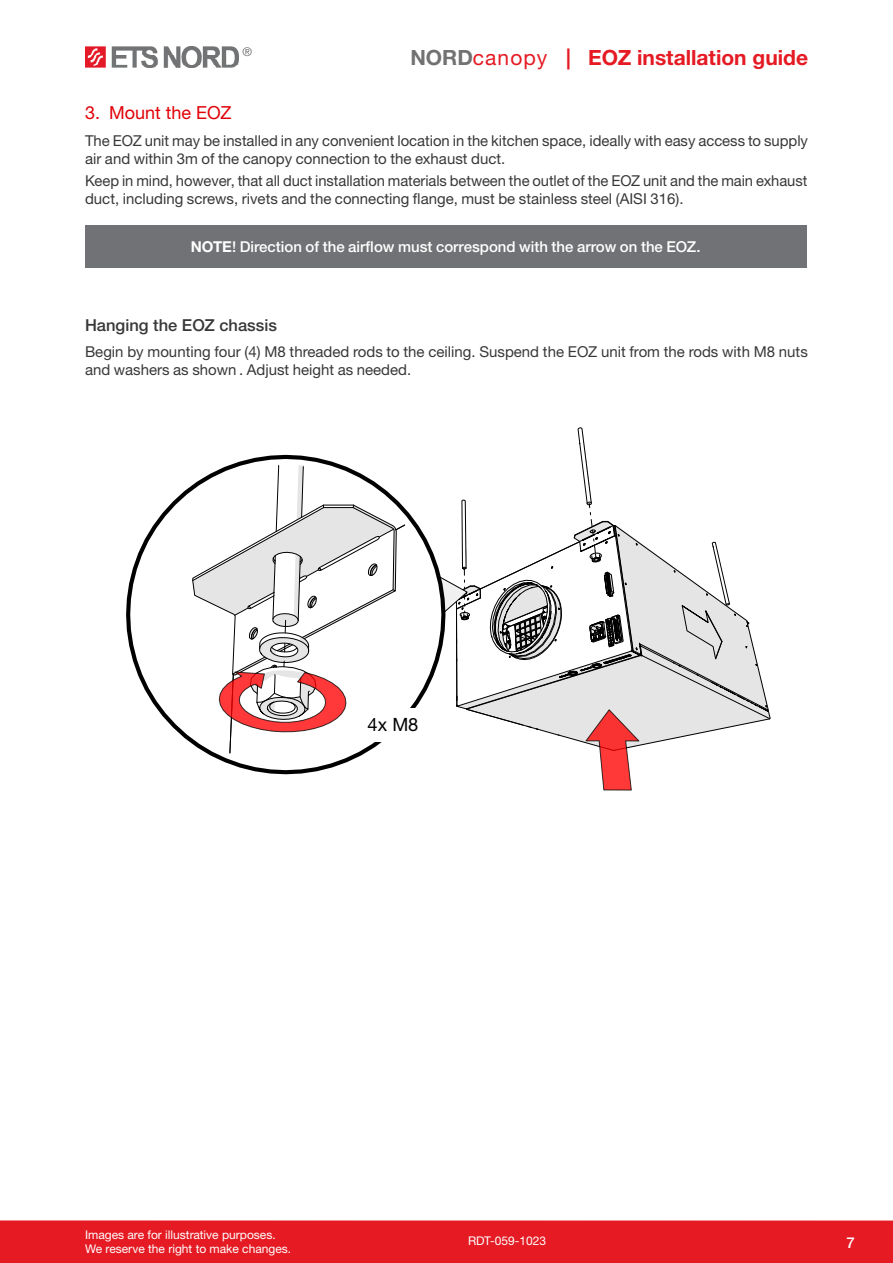
<style>
.page{position:relative;width:893px;height:1263px;background:#fff}
.page>*{position:absolute;margin:0;border:0;box-sizing:border-box;transform-origin:0 0}
.t1{font:700 21px "Helvetica Neue LTW1 G";color:#e51a23}
.t2{font:18.3px "Helvetica Neue LTW1 G";color:#000}
.t3{font:18px "Helvetica Neue LTW1 G";color:#e10008}
.Väike_pealkiri{font:500 16.5px "Helvetica Neue LTW1 G";color:#383839}
.Tekst{font:15px/18px "Helvetica Neue LTW1 G";color:#383839}
.Hoiatustekst_valge{font:500 15px "Helvetica Neue LTW1 G";color:#fff}
.t4{font:12px/14.4px "Helvetica Neue LTW1 G";color:#fff}
.t5{font:12px "Helvetica Neue LTW1 G";color:#727272}
.s1{color:#727272}
.s2{font-weight:400}
.s3{font-weight:700}
</style>
<div class="page">
<div style="left:0;top:1220px;width:893px;height:43px;background:#e51a23"></div>
<img style="left:85px;top:47px;width:154px;height:21px">
<div style="left:85px;top:225px;width:721px;height:43px;background:#717275"></div>
<svg style="left:448px;top:427px;width:322px;height:364px"></svg>
<svg style="left:126px;top:454px;width:322px;height:321px"></svg>
<div style="left:363px;top:708px;width:65px;height:33px;background:#fff"></div>
<p class="t5" style="left:243px;top:44px;width:11px">®</p>
<h1 class="t1" style="left:410px;top:44px;width:399px"><span class="s1">NORD</span><span class="s2">canopy</span> | EOZ installation guide</h1>
<p class="t3" style="left:85px;top:102px;width:148px">3. Mount the EOZ</p>
<p class="Tekst" style="left:85px;top:131px;width:724px">The EOZ unit may be installed in any convenient location in the kitchen space, ideally with easy access to supply air and within 3m of the canopy connection to the exhaust duct.</p>
<p class="Tekst" style="left:85px;top:171px;width:724px">Keep in mind, however, that all duct installation materials between the outlet of the EOZ unit and the main exhaust duct, including screws, rivets and the connecting flange, must be stainless steel (AISI 316).</p>
<p class="Hoiatustekst_valge" style="left:191px;top:238px;width:511px"><span class="s3">NOTE</span>! Direction of the airflow must correspond with the arrow on the EOZ.</p>
<p class="Väike_pealkiri" style="left:85px;top:315px;width:193px">Hanging the EOZ chassis</p>
<p class="Tekst" style="left:85px;top:343px;width:724px">Begin by mounting four (4) M8 threaded rods to the ceiling. Suspend the EOZ unit from the rods with M8 nuts and washers as shown . Adjust height as needed.</p>
<p class="t2" style="left:368px;top:713px;width:52px">4x M8</p>
<p class="t4" style="left:85px;top:1227px;width:208px">Images are for illustrative purposes.<br>We reserve the right to make changes.</p>
<p class="t4" style="left:468px;top:1233px;width:80px">RDT-059-1023</p>
<p class="Hoiatustekst_valge" style="left:846px;top:1233px;width:10px">7</p>
</div>
